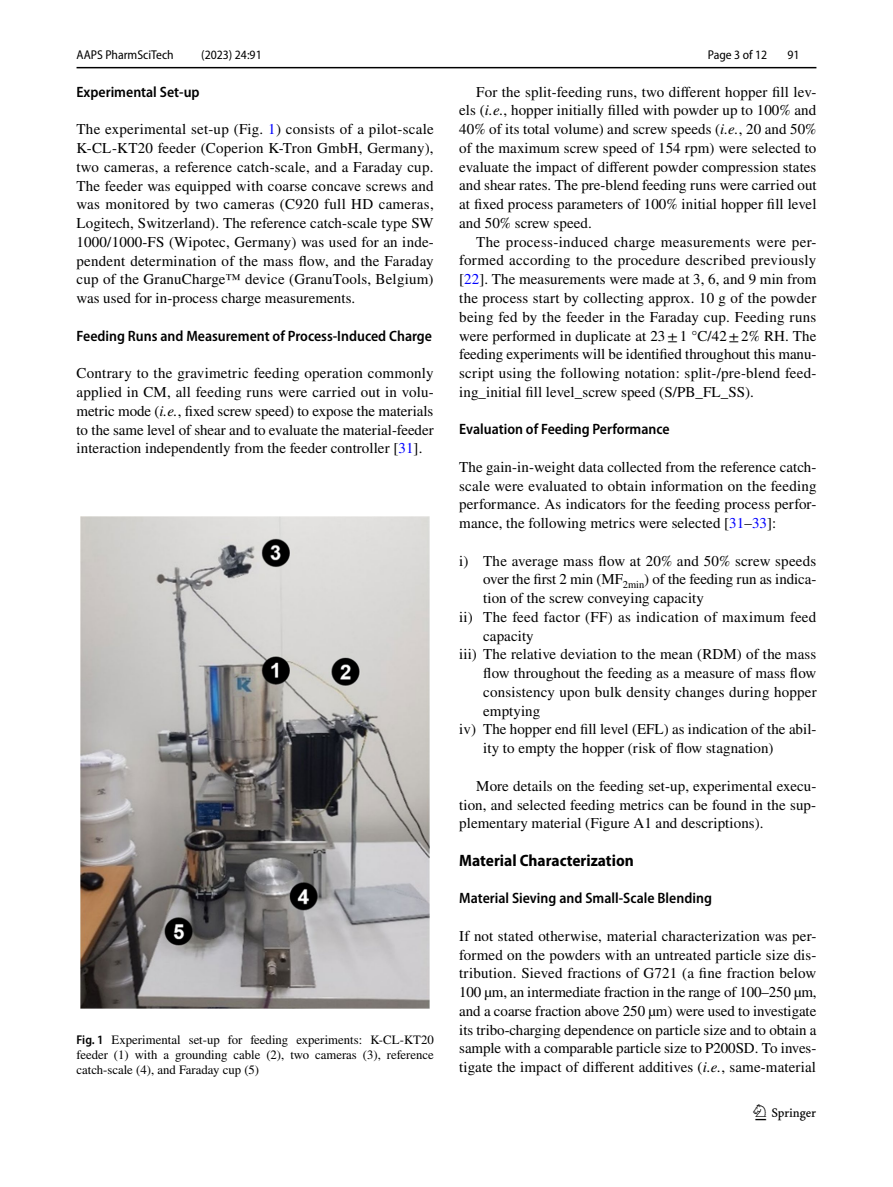
<style>
.page{position:relative;width:893px;height:1187px;background:#fff}
.page>*{position:absolute;margin:0;border:0;box-sizing:border-box;transform-origin:0 0}
.t1{font:22.5px "Springnew Regular 3";color:#000}
.t2{font:700 semi-condensed 16.5px "Myriad Pro";color:#000}
.t3{font:15px/18.8px "STIX";letter-spacing:.005em;color:#000;text-align:justify}
.t4{font:600 semi-condensed 15px "Myriad Pro";color:#000}
.t5{font:12.75px/15px "STIX";color:#000;text-align:justify}
.t6{font:semi-condensed 12.75px "Myriad Pro";color:#000}
.s1{color:#00f}
.s2{font-style:italic}
.s3{font-family:"Myriad Pro";font-weight:600;font-stretch:semi-condensed}
</style>
<div class="page">
<hr style="left:77px;top:67px;width:739px;height:1px;background:#000">
<div style="left:77px;top:517px;width:357px;height:491px;background:linear-gradient(to bottom,#fff,#fff)"></div>
<img style="left:81px;top:517px;width:349px;height:491px">
<p class="t6" style="left:77px;top:48px;width:99px">AAPS PharmSciTech</p>
<p class="t6" style="left:201px;top:48px;width:62px">(2023) 24:91</p>
<p class="t4" style="left:77px;top:83px;width:125px">Experimental Set‑up</p>
<p class="t3" style="left:77px;top:121px;width:359px">The experimental set-up (Fig. <span class="s1">1</span>) consists of a pilot-scale K-CL-KT20 feeder (Coperion K-Tron GmbH, Germany), two cameras, a reference catch-scale, and a Faraday cup.<br>The feeder was equipped with coarse concave screws and was monitored by two cameras (C920 full HD cameras, Logitech, Switzerland). The reference catch-scale type SW 1000/1000-FS (Wipotec, Germany) was used for an inde&shy;pendent determination of the mass flow, and the Faraday cup of the GranuCharge™ device (GranuTools, Belgium) was used for in-process charge measurements.</p>
<p class="t4" style="left:77px;top:327px;width:357px">Feeding Runs and Measurement of Process‑Induced Charge</p>
<p class="t3" style="left:77px;top:365px;width:359px">Contrary to the gravimetric feeding operation commonly applied in CM, all feeding runs were carried out in volu&shy;metric mode (<span class="s2">i.e.</span>, fixed screw speed) to expose the materials to the same level of shear and to evaluate the material-feeder interaction independently from the feeder controller [<span class="s1">31</span>].</p>
<p class="t5" style="left:77px;top:1032px;width:359px"><span class="s3">Fig. 1</span> Experimental set-up for feeding experiments: K-CL-KT20 feeder (1) with a grounding cable (2), two cameras (3), reference catch-scale (4), and Faraday cup (5)</p>
<p class="t6" style="left:708px;top:48px;width:61px">Page 3 of 12</p>
<p class="t6" style="left:787px;top:48px;width:14px">91</p>
<p class="t3" style="left:459px;top:83px;width:359px;text-indent:17px">For the split-feeding runs, two different hopper fill lev&shy;els (<span class="s2">i.e.</span>, hopper initially filled with powder up to 100% and 40% of its total volume) and screw speeds (<span class="s2">i.e.</span>, 20 and 50% of the maximum screw speed of 154 rpm) were selected to evaluate the impact of different powder compression states and shear rates. The pre-blend feeding runs were carried out at fixed process parameters of 100% initial hopper fill level and 50% screw speed.</p>
<p class="t3" style="left:459px;top:233px;width:359px;text-indent:17px">The process-induced charge measurements were per&shy;formed according to the procedure described previously [<span class="s1">22</span>]. The measurements were made at 3, 6, and 9 min from the process start by collecting approx. 10 g of the powder being fed by the feeder in the Faraday cup. Feeding runs were performed in duplicate at 23±1 °C/42±2% RH. The feeding experiments will be identified throughout this manu&shy;script using the following notation: split-/pre-blend feed&shy;ing_initial fill level_screw speed (S/PB_FL_SS).</p>
<p class="t4" style="left:459px;top:421px;width:212px">Evaluation of Feeding Performance</p>
<p class="t3" style="left:459px;top:458px;width:359px">The gain-in-weight data collected from the reference catch&shy;scale were evaluated to obtain information on the feeding performance. As indicators for the feeding process perfor&shy;mance, the following metrics were selected [<span class="s1">31</span>–<span class="s1">33</span>]:</p>
<p class="t3" style="left:459px;top:552px;width:358px">i) The average mass flow at 20% and 50% screw speeds</p>
<p class="t3" style="left:483px;top:571px;width:335px">over the first 2 min (MF<sub>2min</sub>) of the feeding run as indica-</p>
<p class="t3" style="left:483px;top:589px;width:222px">tion of the screw conveying capacity</p>
<p class="t3" style="left:459px;top:608px;width:359px">ii) The feed factor (FF) as indication of maximum feed</p>
<p class="t3" style="left:483px;top:627px;width:52px">capacity</p>
<p class="t3" style="left:459px;top:646px;width:358px">iii) The relative deviation to the mean (RDM) of the mass</p>
<p class="t3" style="left:483px;top:664px;width:335px">flow throughout the feeding as a measure of mass flow</p>
<p class="t3" style="left:483px;top:683px;width:335px">consistency upon bulk density changes during hopper</p>
<p class="t3" style="left:483px;top:702px;width:59px">emptying</p>
<p class="t3" style="left:459px;top:721px;width:359px">iv) The hopper end fill level (EFL) as indication of the abil-</p>
<p class="t3" style="left:483px;top:739px;width:292px">ity to empty the hopper (risk of flow stagnation)</p>
<p class="t3" style="left:459px;top:777px;width:359px;text-indent:17px">More details on the feeding set-up, experimental execu&shy;tion, and selected feeding metrics can be found in the sup&shy;plementary material (Figure A1 and descriptions).</p>
<p class="t2" style="left:459px;top:851px;width:176px">Material Characterization</p>
<p class="t4" style="left:459px;top:890px;width:254px">Material Sieving and Small‑Scale Blending</p>
<p class="t3" style="left:459px;top:927px;width:359px">If not stated otherwise, material characterization was per&shy;formed on the powders with an untreated particle size dis&shy;tribution. Sieved fractions of G721 (a fine fraction below 100 µm, an intermediate fraction in the range of 100–250 µm, and a coarse fraction above 250 µm) were used to investigate its tribo-charging dependence on particle size and to obtain a sample with a comparable particle size to P200SD. To inves&shy;tigate the impact of different additives (<span class="s2">i.e.</span>, same-material</p>
<h1 class="t1" style="left:755px;top:1104px;width:62px">1 3</h1>
</div>
